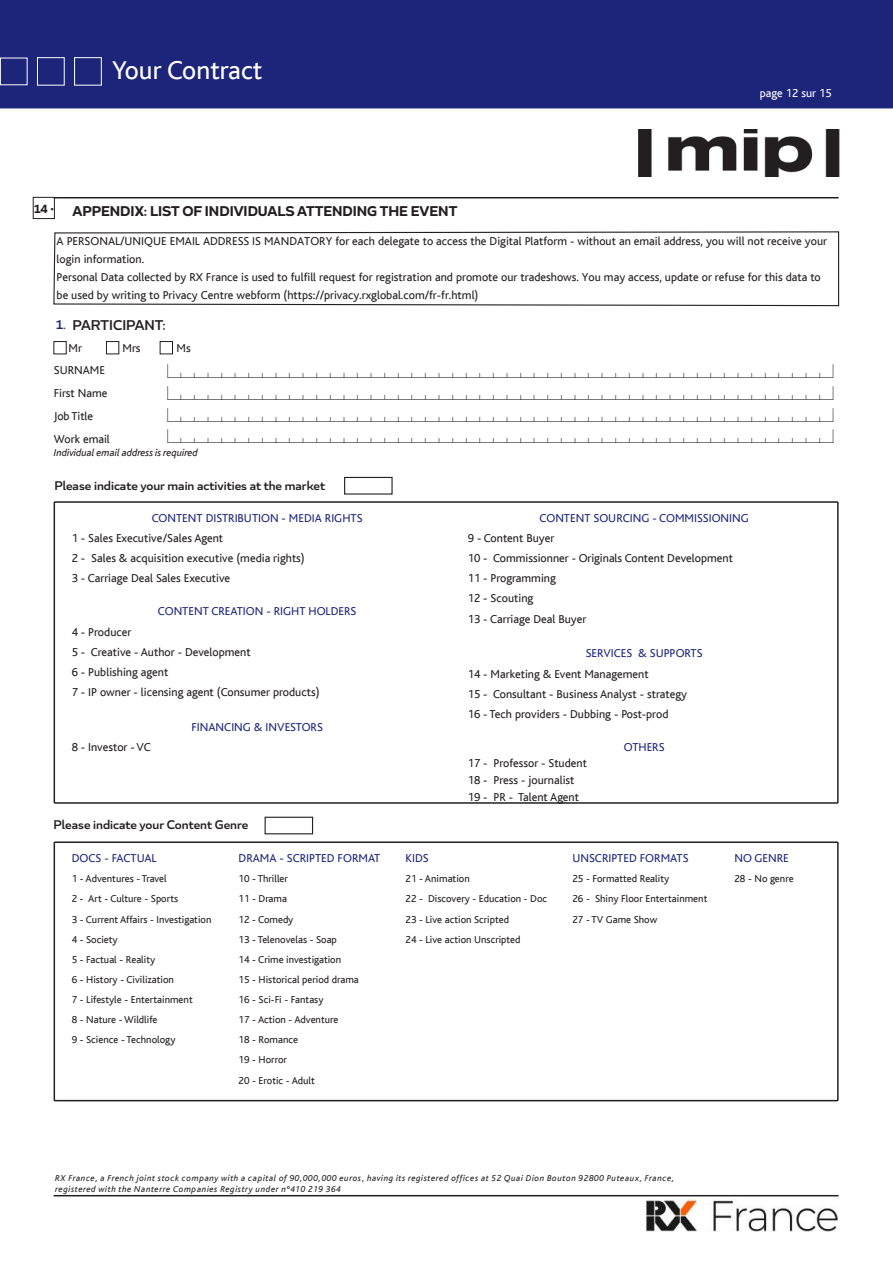
<style>
.page{position:relative;width:893px;height:1263px;background:#fff}
.page>*{position:absolute;margin:0;border:0;box-sizing:border-box;transform-origin:0 0}
.t1{font:27px "Bliss";color:#fff}
.t2{font:18px/21.6px "Casesaremplir Roman";color:#231f20;text-align:justify}
.t3{font:600 13.5px "Blanc";color:#231f20}
.t4{font:500 13.5px "Blanc";color:#231f20}
.t5{font:12px/20.1px "Bliss";color:#231f20}
.t6{font:12px "Bliss";color:#1c257a}
.t7{font:500 12px "Blanc";color:#231f20}
.t8{font:12px "Bliss";color:#fff}
.t9{font:600 11.25px "Blanc";color:#231f20}
.t10{font:10.5px/20.1px "Bliss";color:#231f20}
.t11{font:italic 10.5px "Bliss";color:#231f20}
.t12{font:italic 9px/10.8px "Bliss";letter-spacing:.06em;color:#231f20}
.s1{font-family:"Bliss";font-weight:400;font-style:italic;font-size:12px}
.s2{font-size:12px;color:#1c257a}
</style>
<div class="page">
<div style="left:0;top:0;width:893px;height:108px;background:#1c257a"></div>
<hr style="left:54px;top:197px;width:785px;height:1px;background:#231f20">
<hr style="left:54px;top:1195px;width:785px;height:1px;background:#231f20">
<div style="left:37px;top:57px;width:28px;height:29px;border:1px solid #fff"></div>
<div style="left:74px;top:57px;width:28px;height:29px;border:1px solid #fff"></div>
<img style="left:646px;top:1200px;width:192px;height:32px">
<div style="left:33px;top:197px;width:22px;height:22px;border:1px solid #231f20"></div>
<img style="left:639px;top:130px;width:201px;height:46px">
<hr style="left:54px;top:502px;width:1px;height:301px;background:#231f20">
<hr style="left:54px;top:802px;width:784px;height:2px;background:#231f20">
<hr style="left:837px;top:502px;width:2px;height:301px;background:#231f20">
<hr style="left:54px;top:501px;width:784px;height:2px;background:#231f20">
<svg style="left:53px;top:231px;width:787px;height:76px"></svg>
<div style="left:54px;top:341px;width:12px;height:13px;border:1px solid #231f20"></div>
<div style="left:106px;top:341px;width:13px;height:13px;border:1px solid #231f20"></div>
<div style="left:160px;top:341px;width:13px;height:13px;border:1px solid #231f20"></div>
<div style="left:344px;top:477px;width:49px;height:18px;border:1px solid #231f20"></div>
<div style="left:265px;top:817px;width:48px;height:17px;border:1px solid #231f20"></div>
<hr style="left:54px;top:842px;width:1px;height:259px;background:#231f20">
<hr style="left:54px;top:1100px;width:784px;height:1px;background:#231f20">
<hr style="left:837px;top:842px;width:2px;height:259px;background:#231f20">
<hr style="left:54px;top:841px;width:784px;height:2px;background:#231f20">
<h1 class="t1" style="left:112px;top:56px;width:152px">Your Contract</h1>
<p class="t9" style="left:34px;top:201px;width:21px">14<span class="s1">•</span></p>
<p class="t3" style="left:73px;top:202px;width:386px">APPENDIX: LIST OF INDIVIDUALS ATTENDING THE EVENT</p>
<p class="t8" style="left:760px;top:86px;width:73px">page 12 sur 15</p>
<p class="t5" style="left:57px;top:232px;width:772px;line-height:18px">A PERSONAL/UNIQUE EMAIL ADDRESS IS MANDATORY for each delegate to access the Digital Platform - without an email address, you will not receive your login information.<br>Personal Data collected by RX France is used to fulfill request for registration and promote our tradeshows. You may access, update or refuse for this data to be used by writing to Privacy Centre webform (https://privacy.rxglobal.com/fr-fr.html)</p>
<p class="t4" style="left:56px;top:316px;width:111px"><span class="s2">1.</span> PARTICIPANT:</p>
<p class="t5" style="left:54px;top:359px;width:58px;line-height:23px">SURNAME<br>First Name<br>Job Title<br>Work email</p>
<p class="t11" style="left:54px;top:448px;width:146px">Individual email address is required</p>
<p class="t5" style="left:69px;top:338px;width:15px">Mr</p>
<p class="t5" style="left:123px;top:338px;width:20px">Mrs</p>
<p class="t5" style="left:177px;top:338px;width:16px">Ms</p>
<h2 class="t2" style="left:167px;top:361px;width:668px">ABBBBBBBBBBBBBBBBBBBBBBBBBBBBBBBBBBBBBBBBBBBBBBBC ABBBBBBBBBBBBBBBBBBBBBBBBBBBBBBBBBBBBBBBBBBBBBBBC ABBBBBBBBBBBBBBBBBBBBBBBBBBBBBBBBBBBBBBBBBBBBBBBC ABBBBBBBBBBBBBBBBBBBBBBBBBBBBBBBBBBBBBBBBBBBBBBBC</h2>
<p class="t7" style="left:54px;top:477px;width:272px">Please indicate your main activities at the market</p>
<p class="t6" style="left:152px;top:512px;width:212px">CONTENT DISTRIBUTION - MEDIA RIGHTS</p>
<p class="t5" style="left:72px;top:528px;width:235px">1 - Sales Executive/Sales Agent<br>2 - Sales &amp; acquisition executive (media rights)<br>3 - Carriage Deal Sales Executive</p>
<p class="t6" style="left:158px;top:605px;width:200px">CONTENT CREATION - RIGHT HOLDERS</p>
<p class="t5" style="left:72px;top:622px;width:249px">4 - Producer<br>5 - Creative - Author - Development<br>6 - Publishing agent<br>7 - IP owner - licensing agent (Consumer products)</p>
<p class="t6" style="left:191px;top:720px;width:133px">FINANCING &amp; INVESTORS</p>
<p class="t5" style="left:72px;top:737px;width:81px">8 - Investor - VC</p>
<p class="t7" style="left:54px;top:817px;width:196px">Please indicate your Content Genre</p>
<p class="t6" style="left:72px;top:852px;width:86px">DOCS - FACTUAL</p>
<p class="t10" style="left:72px;top:869px;width:141px">1 - Adventures - Travel<br>2 - Art - Culture - Sports<br>3 - Current Affairs - Investigation<br>4 - Society<br>5 - Factual - Reality<br>6 - History - Civilization<br>7 - Lifestyle - Entertainment<br>8 - Nature - Wildlife<br>9 - Science - Technology</p>
<p class="t6" style="left:239px;top:852px;width:143px">DRAMA - SCRIPTED FORMAT</p>
<p class="t10" style="left:239px;top:869px;width:122px">10 - Thriller<br>11 - Drama<br>12 - Comedy<br>13 - Telenovelas - Soap<br>14 - Crime investigation<br>15 - Historical period drama<br>16 - Sci-Fi - Fantasy<br>17 - Action - Adventure<br>18 - Romance<br>19 - Horror<br>20 - Erotic - Adult</p>
<p class="t6" style="left:540px;top:512px;width:211px">CONTENT SOURCING - COMMISSIONING</p>
<p class="t5" style="left:468px;top:528px;width:267px">9 - Content Buyer<br>10 - Commissionner - Originals Content Development<br>11 - Programming<br>12 - Scouting<br>13 - Carriage Deal Buyer</p>
<p class="t6" style="left:586px;top:647px;width:118px">SERVICES &amp; SUPPORTS</p>
<p class="t5" style="left:468px;top:664px;width:221px">14 - Marketing &amp; Event Management<br>15 - Consultant - Business Analyst - strategy<br>16 - Tech providers - Dubbing - Post-prod</p>
<p class="t6" style="left:624px;top:741px;width:42px">OTHERS</p>
<p class="t5" style="left:468px;top:755px;width:121px;line-height:16.5px">17 - Professor - Student<br>18 - Press - journalist<br>19 - PR - Talent Agent</p>
<p class="t6" style="left:406px;top:852px;width:25px">KIDS</p>
<p class="t10" style="left:406px;top:869px;width:143px">21 - Animation<br>22 - Discovery - Education - Doc<br>23 - Live action Scripted<br>24 - Live action Unscripted</p>
<p class="t6" style="left:572px;top:852px;width:118px">UNSCRIPTED FORMATS</p>
<p class="t10" style="left:572px;top:869px;width:136px">25 - Formatted Reality<br>26 - Shiny Floor Entertainment<br>27 - TV Game Show</p>
<p class="t6" style="left:734px;top:852px;width:56px">NO GENRE</p>
<p class="t10" style="left:734px;top:869px;width:61px">28 - No genre</p>
<p class="t12" style="left:55px;top:1173px;width:621px">RX France, a French joint stock company with a capital of 90,000,000 euros, having its registered offices at 52 Quai Dion Bouton 92800 Puteaux, France, registered with the Nanterre Companies Registry under n°410 219 364</p>
</div>
